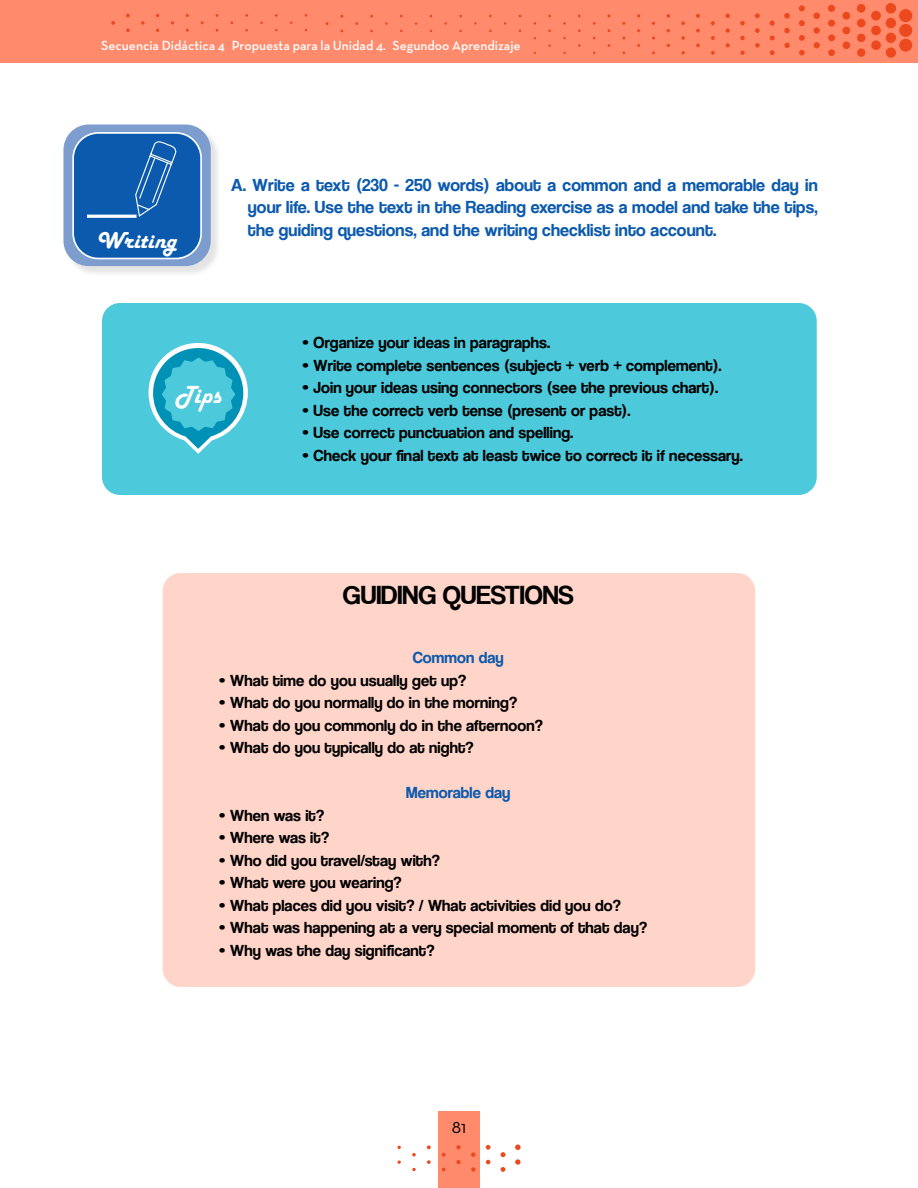
<style>
.page{position:relative;width:918px;height:1188px;background:#fff}
.page>*{position:absolute;margin:0;border:0;box-sizing:border-box;transform-origin:0 0}
.t1{font:27px "Coolvetica Rg";color:#000}
.t2{font:25.65px "Harlow Solid Std";color:#fff}
.t3{font:24px "Harlow Solid Std";color:#fff}
.t4{font:18px/22.5px "Coolvetica Rg";letter-spacing:.01em;color:#0c5aad;text-align:justify}
.t5{font:18px "Neutra Text";color:#000}
.t6{font:16.5px "Coolvetica Rg";letter-spacing:.01em;color:#000}
.t7{font:16.5px "Coolvetica Rg";letter-spacing:.01em;color:#0c5aad}
.t8{font:600 13.5px "Neutra Text TF";color:#fff}
</style>
<div class="page">
<div style="left:438px;top:1112px;width:42px;height:76px;background:#ff8a6c"></div>
<div style="left:0;top:0;width:918px;height:63px;background:#ff8a6c"></div>
<svg style="left:607px;top:14px;width:4px;height:4px"></svg>
<svg style="left:666px;top:29px;width:4px;height:4px"></svg>
<svg style="left:666px;top:14px;width:4px;height:4px"></svg>
<svg style="left:681px;top:51px;width:4px;height:4px"></svg>
<svg style="left:681px;top:36px;width:4px;height:4px"></svg>
<svg style="left:681px;top:21px;width:4px;height:4px"></svg>
<svg style="left:696px;top:44px;width:4px;height:4px"></svg>
<svg style="left:696px;top:29px;width:4px;height:4px"></svg>
<svg style="left:696px;top:14px;width:4px;height:4px"></svg>
<svg style="left:711px;top:51px;width:4px;height:4px"></svg>
<svg style="left:711px;top:36px;width:4px;height:4px"></svg>
<svg style="left:710px;top:21px;width:5px;height:5px"></svg>
<svg style="left:725px;top:43px;width:5px;height:5px"></svg>
<svg style="left:725px;top:28px;width:5px;height:5px"></svg>
<svg style="left:725px;top:14px;width:5px;height:4px"></svg>
<svg style="left:740px;top:51px;width:5px;height:4px"></svg>
<svg style="left:740px;top:36px;width:5px;height:5px"></svg>
<svg style="left:740px;top:21px;width:5px;height:5px"></svg>
<svg style="left:755px;top:43px;width:5px;height:5px"></svg>
<svg style="left:755px;top:28px;width:5px;height:5px"></svg>
<svg style="left:755px;top:13px;width:5px;height:6px"></svg>
<svg style="left:769px;top:50px;width:6px;height:5px"></svg>
<svg style="left:769px;top:35px;width:6px;height:6px"></svg>
<svg style="left:769px;top:21px;width:6px;height:5px"></svg>
<svg style="left:784px;top:43px;width:6px;height:5px"></svg>
<svg style="left:784px;top:28px;width:6px;height:6px"></svg>
<svg style="left:784px;top:13px;width:6px;height:6px"></svg>
<svg style="left:799px;top:50px;width:6px;height:6px"></svg>
<svg style="left:799px;top:35px;width:6px;height:6px"></svg>
<svg style="left:799px;top:20px;width:6px;height:6px"></svg>
<svg style="left:798px;top:5px;width:7px;height:7px"></svg>
<svg style="left:813px;top:42px;width:7px;height:7px"></svg>
<div style="left:813px;top:27px;width:7px;height:7px;background:#ed491f;border-radius:50%"></div>
<div style="left:813px;top:12px;width:7px;height:7px;background:#ed491f;border-radius:50%"></div>
<div style="left:828px;top:49px;width:7px;height:7px;background:#ed491f;border-radius:50%"></div>
<div style="left:828px;top:34px;width:7px;height:7px;background:#ed491f;border-radius:50%"></div>
<div style="left:828px;top:20px;width:7px;height:7px;background:#ed491f;border-radius:50%"></div>
<div style="left:828px;top:5px;width:7px;height:7px;background:#ed491f;border-radius:50%"></div>
<div style="left:843px;top:41px;width:7px;height:8px;background:#ed491f;border-radius:50%"></div>
<div style="left:843px;top:27px;width:7px;height:7px;background:#ed491f;border-radius:50%"></div>
<div style="left:842px;top:12px;width:8px;height:8px;background:#ed491f;border-radius:50%"></div>
<div style="left:857px;top:48px;width:8px;height:9px;background:#ed491f;border-radius:50%"></div>
<div style="left:857px;top:34px;width:8px;height:8px;background:#ed491f;border-radius:50%"></div>
<div style="left:857px;top:19px;width:8px;height:8px;background:#ed491f;border-radius:50%"></div>
<div style="left:857px;top:4px;width:9px;height:9px;background:#ed491f;border-radius:50%"></div>
<div style="left:871px;top:40px;width:10px;height:10px;background:#ed491f;border-radius:50%"></div>
<div style="left:871px;top:26px;width:10px;height:9px;background:#ed491f;border-radius:50%"></div>
<div style="left:871px;top:11px;width:10px;height:10px;background:#ed491f;border-radius:50%"></div>
<div style="left:886px;top:47px;width:10px;height:11px;background:#ed491f;border-radius:50%"></div>
<div style="left:886px;top:33px;width:10px;height:10px;background:#ed491f;border-radius:50%"></div>
<div style="left:886px;top:18px;width:10px;height:10px;background:#ed491f;border-radius:50%"></div>
<div style="left:886px;top:3px;width:10px;height:11px;background:#ed491f;border-radius:50%"></div>
<div style="left:899px;top:39px;width:13px;height:13px;background:#ed491f;border-radius:50%"></div>
<div style="left:899px;top:24px;width:13px;height:13px;background:#ed491f;border-radius:50%"></div>
<div style="left:899px;top:9px;width:13px;height:13px;background:#ed491f;border-radius:50%"></div>
<svg style="left:111px;top:21px;width:4px;height:4px"></svg>
<svg style="left:126px;top:29px;width:4px;height:3px"></svg>
<svg style="left:126px;top:14px;width:4px;height:4px"></svg>
<svg style="left:141px;top:21px;width:4px;height:4px"></svg>
<svg style="left:200px;top:21px;width:4px;height:4px"></svg>
<svg style="left:397px;top:1160px;width:4px;height:4px"></svg>
<svg style="left:397px;top:1146px;width:4px;height:3px"></svg>
<svg style="left:412px;top:1168px;width:4px;height:3px"></svg>
<svg style="left:412px;top:1153px;width:4px;height:4px"></svg>
<svg style="left:427px;top:1160px;width:4px;height:4px"></svg>
<svg style="left:427px;top:1145px;width:4px;height:4px"></svg>
<svg style="left:442px;top:1168px;width:4px;height:3px"></svg>
<svg style="left:442px;top:1153px;width:4px;height:4px"></svg>
<svg style="left:456px;top:1160px;width:5px;height:4px"></svg>
<svg style="left:456px;top:1145px;width:5px;height:4px"></svg>
<svg style="left:471px;top:1167px;width:5px;height:5px"></svg>
<svg style="left:471px;top:1152px;width:5px;height:5px"></svg>
<svg style="left:486px;top:1160px;width:4px;height:4px"></svg>
<svg style="left:486px;top:1145px;width:5px;height:5px"></svg>
<svg style="left:501px;top:1167px;width:4px;height:5px"></svg>
<svg style="left:500px;top:1152px;width:6px;height:5px"></svg>
<svg style="left:515px;top:1159px;width:6px;height:6px"></svg>
<svg style="left:515px;top:1144px;width:6px;height:6px"></svg>
<div style="left:163px;top:573px;width:592px;height:414px;background:#ffd4c9;border-radius:18px"></div>
<div style="left:66px;top:127px;width:155px;height:149px;background:#dcdcdc;opacity:.75"></div>
<div style="left:63px;top:124px;width:148px;height:142px;background:#7c9dce;border-radius:25px"></div>
<div style="left:73px;top:133px;width:128px;height:126px;background:#0c5aad;border-radius:25px"></div>
<div style="left:72px;top:132px;width:130px;height:127px;border:2px solid #fff;border-radius:25px"></div>
<hr style="left:87px;top:215px;width:50px;height:3px;background:#fff">
<svg style="left:134px;top:141px;width:43px;height:77px"></svg>
<div style="left:102px;top:303px;width:715px;height:192px;background:#4cc9db;border-radius:18px"></div>
<svg style="left:149px;top:343px;width:99px;height:111px"></svg>
<p class="t8" style="left:101px;top:38px;width:421px">Secuencia Didáctica 4 Propuesta para la Unidad 4. Segundoo Aprendizaje</p>
<h3 class="t3" style="left:97px;top:229px;width:82px">Writing</h3>
<p class="t4" style="left:248px;top:173px;width:571px;text-indent:-17px">A. Write a text (230 - 250 words) about a common and a memorable day in your life. Use the text in the Reading exercise as a model and take the tips, the guiding questions, and the writing checklist into account.</p>
<h2 class="t2" style="left:175px;top:383px;width:49px">Tips</h2>
<p class="t6" style="left:302px;top:333px;width:249px">• Organize your ideas in paragraphs.</p>
<p class="t6" style="left:302px;top:355px;width:421px">• Write complete sentences (subject + verb + complement).</p>
<p class="t6" style="left:302px;top:378px;width:417px">• Join your ideas using connectors (see the previous chart).</p>
<p class="t6" style="left:302px;top:400px;width:330px">• Use the correct verb tense (present or past).</p>
<p class="t6" style="left:302px;top:423px;width:273px">• Use correct punctuation and spelling.</p>
<p class="t6" style="left:302px;top:445px;width:442px">• Check your final text at least twice to correct it if necessary.</p>
<h1 class="t1" style="left:343px;top:579px;width:232px">GUIDING QUESTIONS</h1>
<p class="t7" style="left:413px;top:648px;width:93px">Common day</p>
<p class="t6" style="left:219px;top:670px;width:249px">• What time do you usually get up?</p>
<p class="t6" style="left:219px;top:693px;width:300px">• What do you normally do in the morning?</p>
<p class="t6" style="left:219px;top:715px;width:325px">• What do you commonly do in the afternoon?</p>
<p class="t6" style="left:219px;top:738px;width:256px">• What do you typically do at night?</p>
<p class="t7" style="left:406px;top:783px;width:106px">Memorable day</p>
<p class="t6" style="left:219px;top:805px;width:107px">• When was it?</p>
<p class="t6" style="left:219px;top:828px;width:112px">• Where was it?</p>
<p class="t6" style="left:219px;top:850px;width:222px">• Who did you travel/stay with?</p>
<p class="t6" style="left:219px;top:873px;width:184px">• What were you wearing?</p>
<p class="t6" style="left:219px;top:895px;width:403px">• What places did you visit? / What activities did you do?</p>
<p class="t6" style="left:219px;top:918px;width:430px">• What was happening at a very special moment of that day?</p>
<p class="t6" style="left:219px;top:940px;width:217px">• Why was the day significant?</p>
<p class="t5" style="left:452px;top:1116px;width:16px">81</p>
</div>
